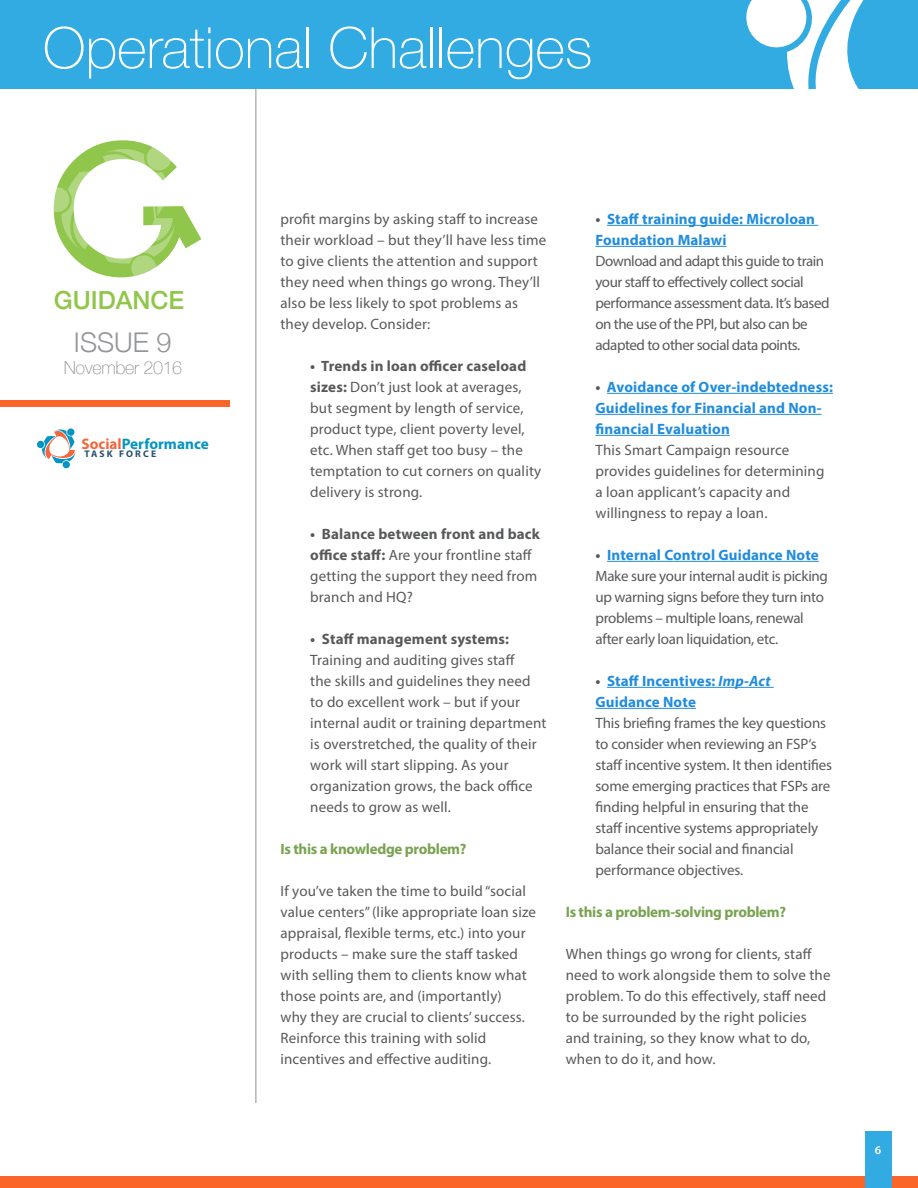
<style>
.page{position:relative;width:918px;height:1188px;background:#fff}
.page>*{position:absolute;margin:0;border:0;box-sizing:border-box;transform-origin:0 0}
.t1{font:100 57px "Helvetica Neue";color:#fff}
.t2{font:300 27.15px "Helvetica Neue";color:#939598}
.t3{font:500 25.05px "Helvetica Neue";color:#90c649}
.t4{font:100 18px "Helvetica Neue";letter-spacing:-.02em;color:#8f9194}
.t5{font:700 15.15px "Myriad Pro";color:#0495c2}
.t6{font:15px/21px "Myriad Pro";letter-spacing:.01em;color:#58595b}
.t7{font:15px/21px "Myriad Pro";letter-spacing:-.01em;color:#58595b}
.t8{font:15px/21px "Myriad Pro";letter-spacing:-.03em;color:#58595b}
.t9{font:700 15px/21px "Myriad Pro";letter-spacing:.01em;color:#208cde}
.t10{font:15px/21px "Myriad Pro";letter-spacing:-.02em;color:#58595b}
.t11{font:700 15px "Myriad Pro";letter-spacing:-.02em;color:#78a350}
.t12{font:700 15px "Myriad Pro";letter-spacing:.01em;color:#58595b}
.t13{font:600 12px "Myriad Pro";color:#fff}
.t14{font:700 9.6px "Myriad Pro";letter-spacing:.22em;color:#285170}
.s1{color:#f3673b}
.s2{font-weight:700}
.s3{color:#58595b}
.s4{font-weight:700;color:#208cde}
.s5{font-style:italic}
</style>
<div class="page">
<div style="left:0;top:1177px;width:918px;height:11px;background:#fb6628"></div>
<hr style="left:256px;top:89px;width:1px;height:1014px;background:#000">
<div style="left:0;top:0;width:918px;height:89px;background:#31abe2"></div>
<svg style="left:746px;top:0;width:118px;height:89px"></svg>
<div style="left:0;top:400px;width:229px;height:7px;background:#fb6628"></div>
<svg style="left:53px;top:140px;width:148px;height:138px"></svg>
<svg style="left:37px;top:428px;width:39px;height:40px"></svg>
<div style="left:865px;top:1132px;width:27px;height:56px;background:#31abe2"></div>
<hr style="left:607px;top:225px;width:211px;height:1px;background:#208cde">
<hr style="left:596px;top:246px;width:130px;height:1px;background:#208cde">
<hr style="left:607px;top:393px;width:226px;height:1px;background:#208cde">
<hr style="left:596px;top:414px;width:226px;height:1px;background:#208cde">
<hr style="left:596px;top:435px;width:134px;height:1px;background:#208cde">
<hr style="left:607px;top:561px;width:212px;height:1px;background:#208cde">
<hr style="left:607px;top:687px;width:167px;height:1px;background:#208cde">
<hr style="left:596px;top:708px;width:100px;height:1px;background:#208cde">
<h1 class="t1" style="left:43px;top:5px;width:551px">Operational Challenges</h1>
<h3 class="t3" style="left:54px;top:280px;width:132px">GUIDANCE</h3>
<h2 class="t2" style="left:74px;top:320px;width:99px">ISSUE 9</h2>
<p class="t4" style="left:64px;top:354px;width:120px">November 2016</p>
<p class="t5" style="left:81px;top:434px;width:129px"><span class="s1">Social</span>Performance</p>
<p class="t14" style="left:84px;top:447px;width:73px">TASK FORCE</p>
<p class="t6" style="left:281px;top:208px;width:267px">profit margins by asking staff to increase their workload – but they’ll have less time to give clients the attention and support they need when things go wrong. They’ll also be less likely to spot problems as they develop. Consider:</p>
<p class="t6" style="left:310px;top:355px;width:233px"><span class="s2">• Trends in loan officer caseload sizes:</span> Don’t just look at averages, but segment by length of service, product type, client poverty level, etc. When staff get too busy – the temptation to cut corners on quality delivery is strong.</p>
<p class="t6" style="left:310px;top:523px;width:231px"><span class="s2">• Balance between front and back office staff:</span> Are your frontline staff getting the support they need from branch and HQ?</p>
<p class="t12" style="left:310px;top:629px;width:200px">• Staff management systems:</p>
<p class="t6" style="left:310px;top:649px;width:238px">Training and auditing gives staff<br>the skills and guidelines they need to do excellent work – but if your internal audit or training department is overstretched, the quality of their work will start slipping. As your organization grows, the back office needs to grow as well.</p>
<p class="t11" style="left:281px;top:839px;width:188px">Is this a knowledge problem?</p>
<p class="t6" style="left:281px;top:880px;width:257px">If you’ve taken the time to build “social value centers” (like appropriate loan size appraisal, flexible terms, etc.) into your products – make sure the staff tasked with selling them to clients know what those points are, and (importantly)<br>why they are crucial to clients’ success.<br>Reinforce this training with solid incentives and effective auditing.</p>
<p class="t9" style="left:596px;top:208px;width:221px"><span class="s3">•</span> Staff training guide: Microloan<br>Foundation Malawi</p>
<p class="t8" style="left:596px;top:250px;width:236px">Download and adapt this guide to train your staff to effectively collect social performance assessment data. It’s based on the use of the PPI, but also can be adapted to other social data points.</p>
<p class="t9" style="left:596px;top:376px;width:239px"><span class="s3">•</span> Avoidance of Over-indebtedness:<br>Guidelines for Financial and Non&shy;financial Evaluation</p>
<p class="t6" style="left:596px;top:439px;width:230px">This Smart Campaign resource provides guidelines for determining a loan applicant’s capacity and willingness to repay a loan.</p>
<p class="t10" style="left:596px;top:544px;width:234px"><span class="s2">•</span> <span class="s4">Internal Control Guidance Note </span>Make sure your internal audit is picking up warning signs before they turn into problems – multiple loans, renewal after early loan liquidation, etc.</p>
<p class="t9" style="left:596px;top:670px;width:177px"><span class="s3">•</span> Staff Incentives: <span class="s5">Imp-Act<br></span>Guidance Note</p>
<p class="t7" style="left:596px;top:712px;width:238px">This briefing frames the key questions to consider when reviewing an FSP‘s staff incentive system. It then identifies some emerging practices that FSPs are finding helpful in ensuring that the staff incentive systems appropriately balance their social and financial performance objectives.</p>
<p class="t11" style="left:566px;top:902px;width:222px">Is this a problem-solving problem?</p>
<p class="t6" style="left:566px;top:943px;width:266px">When things go wrong for clients, staff need to work alongside them to solve the problem. To do this effectively, staff need to be surrounded by the right policies and training, so they know what to do, when to do it, and how.</p>
<p class="t13" style="left:875px;top:1142px;width:8px">6</p>
</div>
